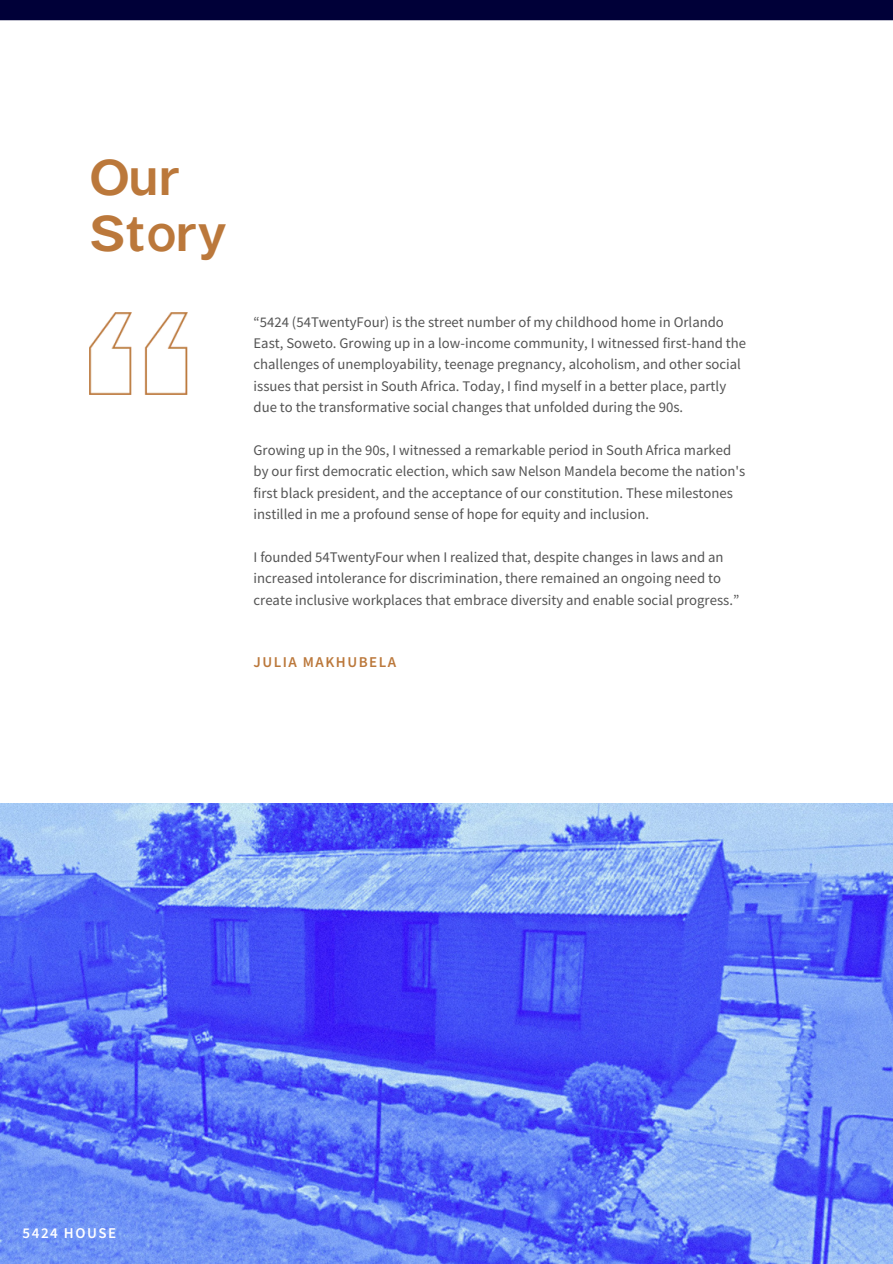
<style>
.page{position:relative;width:893px;height:1264px;background:#fff}
.page>*{position:absolute;margin:0;border:0;box-sizing:border-box;transform-origin:0 0}
.t1{font:700 45px/56.2px "Clinton";letter-spacing:-.01em;color:#bb783b}
.t2{font:600 15px "Source Sans Pro";letter-spacing:.1em;color:#bb783b}
.t3{font:600 15px "Source Sans Pro";letter-spacing:.1em;color:#fff}
.t4{font:14.7px "Source Sans Pro";color:#545454}
</style>
<div class="page">
<img style="left:0;top:803px;width:892px;height:460px">
<div style="left:0;top:0;width:892px;height:20px;background:#000038"></div>
<img style="left:89px;top:313px;width:98px;height:81px">
<h2 class="t1" style="left:89px;top:155px;width:140px">Our<br>Story</h2>
<p class="t4" style="left:253px;top:312px;width:472px">“5424 (54TwentyFour) is the street number of my childhood home in Orlando</p>
<p class="t4" style="left:253px;top:333px;width:494px">East, Soweto. Growing up in a low-income community, I witnessed first-hand the</p>
<p class="t4" style="left:253px;top:355px;width:489px">challenges of unemployability, teenage pregnancy, alcoholism, and other social</p>
<p class="t4" style="left:253px;top:376px;width:474px">issues that persist in South Africa. Today, I find myself in a better place, partly</p>
<p class="t4" style="left:253px;top:397px;width:431px">due to the transformative social changes that unfolded during the 90s.</p>
<p class="t4" style="left:253px;top:440px;width:479px">Growing up in the 90s, I witnessed a remarkable period in South Africa marked</p>
<p class="t4" style="left:253px;top:462px;width:493px">by our first democratic election, which saw Nelson Mandela become the nation's</p>
<p class="t4" style="left:253px;top:483px;width:481px">first black president, and the acceptance of our constitution. These milestones</p>
<p class="t4" style="left:253px;top:504px;width:397px">instilled in me a profound sense of hope for equity and inclusion.</p>
<p class="t4" style="left:253px;top:547px;width:471px">I founded 54TwentyFour when I realized that, despite changes in laws and an</p>
<p class="t4" style="left:253px;top:568px;width:469px">increased intolerance for discrimination, there remained an ongoing need to</p>
<p class="t4" style="left:253px;top:590px;width:487px">create inclusive workplaces that embrace diversity and enable social progress.”</p>
<p class="t2" style="left:253px;top:652px;width:144px">JULIA MAKHUBELA</p>
<h2 class="t3" style="left:23px;top:1223px;width:95px">5424 HOUSE</h2>
</div>
